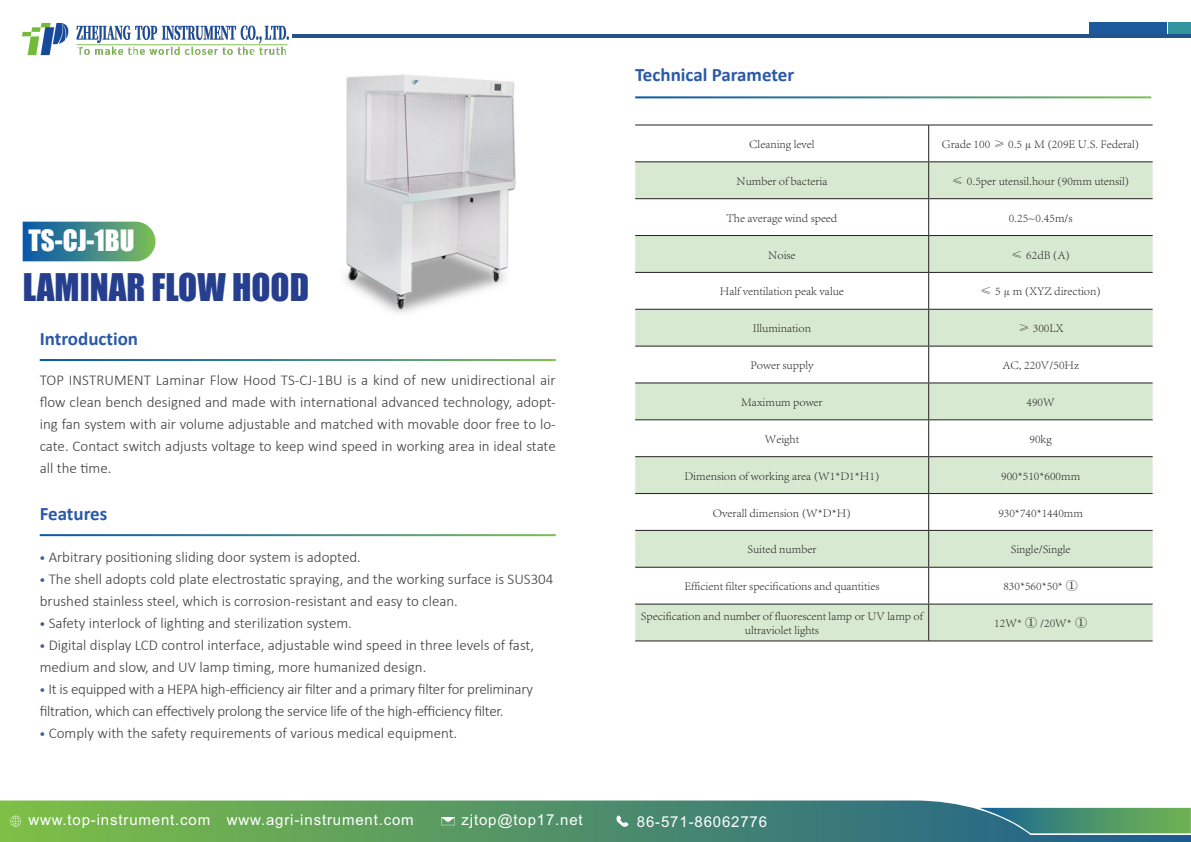
<style>
.page{position:relative;width:1191px;height:842px;background:#fff}
.page>*{position:absolute;margin:0;border:0;box-sizing:border-box;transform-origin:0 0}
.t1{font:35px "Impact";color:#253f8e}
.t2{font:27px "Impact";color:#fff}
.t3{font:700 19px "Calibri";color:#2959a8}
.t4{font:300 15px/22px "Calibri";color:#3e3e3f;text-align:justify}
.t5{font:15px "Arial";letter-spacing:.055em;color:#fff}
.t6{font:300 12px/14.4px "Adobe Song Std";color:#231f20;text-align:center}
.s1{font-family:"Mongolian Baiti";font-weight:400;color:#3f5d93}
</style>
<div class="page">
<img style="left:345px;top:74px;width:171px;height:240px">
<svg style="left:23px;top:222px;width:132px;height:39px;background:#448a8a"></svg>
<img style="left:22px;top:22px;width:267px;height:34px">
<div style="left:1089px;top:23px;width:77px;height:11px;background:#1f599d"></div>
<div style="left:1168px;top:23px;width:23px;height:11px;background:#31949e"></div>
<svg style="left:0;top:800px;width:1191px;height:42px;background:#5d9a6e"></svg>
<svg style="left:616px;top:815px;width:12px;height:12px"></svg>
<svg style="left:441px;top:817px;width:14px;height:8px"></svg>
<svg style="left:979px;top:808px;width:211px;height:25px;background:#499070"></svg>
<svg style="left:10px;top:816px;width:11px;height:11px"></svg>
<hr style="left:292px;top:34px;width:899px;height:4px;background:#23538c">
<svg style="left:635px;top:162px;width:517px;height:479px;fill:#d8e9d2"></svg>
<hr style="left:635px;top:125px;width:293px;height:1px;background:#231f20">
<hr style="left:928px;top:125px;width:224px;height:1px;background:#231f20">
<hr style="left:635px;top:641px;width:293px;height:1px;background:#231f20">
<hr style="left:928px;top:641px;width:224px;height:1px;background:#231f20">
<hr style="left:928px;top:125px;width:1px;height:36px;background:#231f20">
<hr style="left:928px;top:162px;width:1px;height:36px;background:#231f20">
<hr style="left:928px;top:199px;width:1px;height:36px;background:#231f20">
<hr style="left:928px;top:236px;width:1px;height:36px;background:#231f20">
<hr style="left:928px;top:273px;width:1px;height:36px;background:#231f20">
<hr style="left:928px;top:310px;width:1px;height:36px;background:#231f20">
<hr style="left:928px;top:346px;width:1px;height:37px;background:#231f20">
<hr style="left:928px;top:383px;width:1px;height:36px;background:#231f20">
<hr style="left:928px;top:420px;width:1px;height:36px;background:#231f20">
<hr style="left:928px;top:457px;width:1px;height:36px;background:#231f20">
<hr style="left:928px;top:494px;width:1px;height:36px;background:#231f20">
<hr style="left:928px;top:531px;width:1px;height:36px;background:#231f20">
<hr style="left:928px;top:568px;width:1px;height:36px;background:#231f20">
<hr style="left:928px;top:604px;width:1px;height:37px;background:#231f20">
<hr style="left:635px;top:161px;width:293px;height:1px;background:#231f20">
<hr style="left:928px;top:161px;width:224px;height:1px;background:#231f20">
<hr style="left:635px;top:198px;width:293px;height:1px;background:#231f20">
<hr style="left:928px;top:198px;width:224px;height:1px;background:#231f20">
<hr style="left:635px;top:235px;width:293px;height:1px;background:#231f20">
<hr style="left:928px;top:235px;width:224px;height:1px;background:#231f20">
<hr style="left:635px;top:272px;width:293px;height:1px;background:#231f20">
<hr style="left:928px;top:272px;width:224px;height:1px;background:#231f20">
<hr style="left:635px;top:309px;width:293px;height:1px;background:#231f20">
<hr style="left:928px;top:309px;width:224px;height:1px;background:#231f20">
<hr style="left:635px;top:346px;width:293px;height:1px;background:#231f20">
<hr style="left:928px;top:346px;width:224px;height:1px;background:#231f20">
<hr style="left:635px;top:383px;width:293px;height:1px;background:#231f20">
<hr style="left:928px;top:383px;width:224px;height:1px;background:#231f20">
<hr style="left:635px;top:419px;width:293px;height:1px;background:#231f20">
<hr style="left:928px;top:419px;width:224px;height:1px;background:#231f20">
<hr style="left:635px;top:456px;width:293px;height:1px;background:#231f20">
<hr style="left:928px;top:456px;width:224px;height:1px;background:#231f20">
<hr style="left:635px;top:493px;width:293px;height:1px;background:#231f20">
<hr style="left:928px;top:493px;width:224px;height:1px;background:#231f20">
<hr style="left:635px;top:530px;width:293px;height:1px;background:#231f20">
<hr style="left:928px;top:530px;width:224px;height:1px;background:#231f20">
<hr style="left:635px;top:567px;width:293px;height:1px;background:#231f20">
<hr style="left:928px;top:567px;width:224px;height:1px;background:#231f20">
<hr style="left:635px;top:604px;width:293px;height:1px;background:#231f20">
<hr style="left:928px;top:604px;width:224px;height:1px;background:#231f20">
<p class="t2" style="left:28px;top:220px;width:108px">TS-CJ-1BU</p>
<p class="t1" style="left:23px;top:260px;width:288px">LAMINAR FLOW HOOD</p>
<p class="t3" style="left:40px;top:325px;width:100px">Introduction</p>
<p class="t4" style="left:40px;top:368px;width:517px">TOP INSTRUMENT Laminar Flow Hood TS-CJ-1BU is a kind of new unidirectional air flow clean bench designed and made with international advanced technology, adopt&shy;ing fan system with air volume adjustable and matched with movable door free to lo&shy;cate. Contact switch adjusts voltage to keep wind speed in working area in ideal state all the time.</p>
<p class="t3" style="left:40px;top:500px;width:69px">Features</p>
<p class="t4" style="left:40px;top:546px;width:515px;text-align:left"><span class="s1">·</span> Arbitrary positioning sliding door system is adopted.<br><span class="s1">·</span> The shell adopts cold plate electrostatic spraying, and the working surface is SUS304 brushed stainless steel, which is corrosion-resistant and easy to clean.<br><span class="s1">·</span> Safety interlock of lighting and sterilization system.<br><span class="s1">·</span> Digital display LCD control interface, adjustable wind speed in three levels of fast, medium and slow, and UV lamp timing, more humanized design.<br><span class="s1">·</span> It is equipped with a HEPA high-efficiency air filter and a primary filter for preliminary filtration, which can effectively prolong the service life of the high-efficiency filter.<br><span class="s1">·</span> Comply with the safety requirements of various medical equipment.</p>
<p class="t3" style="left:635px;top:62px;width:160px">Technical Parameter</p>
<p class="t6" style="left:749px;top:137px;width:67px">Cleaning level</p>
<p class="t6" style="left:942px;top:137px;width:199px">Grade 100 ≥ 0.5μM (209E U.S. Federal)</p>
<p class="t6" style="left:736px;top:174px;width:92px">Number of bacteria</p>
<p class="t6" style="left:952px;top:174px;width:179px">≤ 0.5per utensil.hour (90mm utensil)</p>
<p class="t6" style="left:726px;top:211px;width:112px">The average wind speed</p>
<p class="t6" style="left:1008px;top:211px;width:65px">0.25~0.45m/s</p>
<p class="t6" style="left:768px;top:247px;width:29px">Noise</p>
<p class="t6" style="left:1011px;top:247px;width:60px">≤ 62dB (A)</p>
<p class="t6" style="left:720px;top:284px;width:125px">Half ventilation peak value</p>
<p class="t6" style="left:980px;top:284px;width:122px">≤ 5μm (XYZ direction)</p>
<p class="t6" style="left:753px;top:321px;width:60px">Illumination</p>
<p class="t6" style="left:1017px;top:321px;width:47px">≥ 300LX</p>
<p class="t6" style="left:750px;top:358px;width:65px">Power supply</p>
<p class="t6" style="left:1002px;top:358px;width:78px">AC, 220V/50Hz</p>
<p class="t6" style="left:741px;top:395px;width:83px">Maximum power</p>
<p class="t6" style="left:1026px;top:395px;width:30px">490W</p>
<p class="t6" style="left:764px;top:432px;width:36px">Weight</p>
<p class="t6" style="left:1029px;top:432px;width:24px">90kg</p>
<p class="t6" style="left:684px;top:469px;width:197px">Dimension of working area (W1*D1*H1)</p>
<p class="t6" style="left:1001px;top:469px;width:81px">900*510*600mm</p>
<p class="t6" style="left:713px;top:505px;width:139px">Overall dimension (W*D*H)</p>
<p class="t6" style="left:998px;top:505px;width:86px">930*740*1440mm</p>
<p class="t6" style="left:747px;top:542px;width:70px">Suited number</p>
<p class="t6" style="left:1010px;top:542px;width:61px">Single/Single</p>
<p class="t6" style="left:684px;top:579px;width:196px">Efficient filter specifications and quantities</p>
<p class="t6" style="left:1003px;top:579px;width:76px">830*560*50* ①</p>
<p class="t6" style="left:641px;top:609px;width:284px">Specification and number of fluorescent lamp or UV lamp of ultraviolet lights</p>
<p class="t6" style="left:994px;top:616px;width:94px">12W* ① /20W* ①</p>
<p class="t5" style="left:28px;top:810px;width:387px">www.top-instrument.com www.agri-instrument.com</p>
<p class="t5" style="left:461px;top:810px;width:123px">zjtop@top17.net</p>
<p class="t5" style="left:637px;top:811px;width:132px">86-571-86062776</p>
</div>
